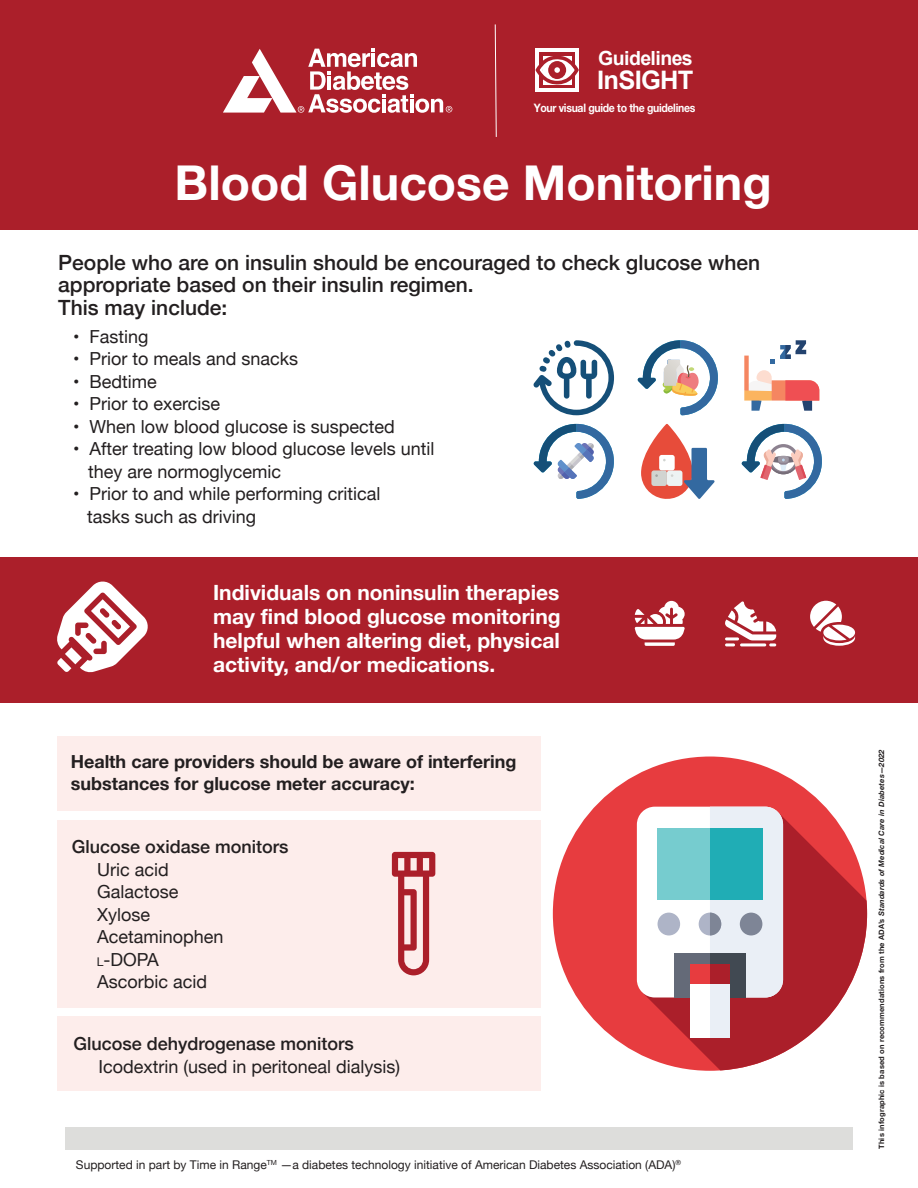
<style>
.page{position:relative;width:918px;height:1188px;background:#fff}
.page>*{position:absolute;margin:0;border:0;box-sizing:border-box;transform-origin:0 0}
.t1{font:700 48px "Helvetica Neue";color:#fff}
.t2{font:700 25.5px "Arial";letter-spacing:-.03em;color:#fff}
.t3{font:700 21px/24px "Helvetica Neue";color:#fff;text-align:justify}
.t4{font:500 21px/22.5px "Helvetica Neue";color:#231f20}
.t5{font:700 19.5px "Arial";letter-spacing:-.03em;color:#fff}
.t6{font:18px/22.5px "Helvetica Neue";color:#231f20}
.t7{font:700 18px/22.5px "Helvetica Neue";color:#231f20}
.t8{font:12px "Helvetica Neue";color:#231f20}
.t9{font:700 11.7px "Helvetica Neue LT Pro";letter-spacing:-.03em;color:#fff;scale:.9 1}
.t10{font:700 7.5px "Helvetica Neue";letter-spacing:.015em;color:#231f20}
.s1{font-weight:500}
.s2{font-size:12px}
.s3{font-style:italic}
</style>
<div class="page">
<div style="left:0;top:0;width:918px;height:230px;background:#ab1f2a"></div>
<svg style="left:494px;top:24px;width:3px;height:113px"></svg>
<svg style="left:641px;top:424px;width:74px;height:75px"></svg>
<svg style="left:533px;top:423px;width:81px;height:76px"></svg>
<svg style="left:533px;top:340px;width:81px;height:75px"></svg>
<svg style="left:741px;top:423px;width:81px;height:76px"></svg>
<svg style="left:744px;top:340px;width:75px;height:71px"></svg>
<svg style="left:637px;top:340px;width:81px;height:75px"></svg>
<div style="left:0;top:557px;width:918px;height:145px;background:#ab1f2a"></div>
<svg style="left:57px;top:581px;width:91px;height:92px"></svg>
<svg style="left:725px;top:601px;width:51px;height:45px"></svg>
<svg style="left:810px;top:601px;width:45px;height:45px"></svg>
<svg style="left:635px;top:601px;width:50px;height:45px"></svg>
<div style="left:57px;top:820px;width:484px;height:187px;background:#fdedeb"></div>
<div style="left:57px;top:736px;width:484px;height:75px;background:#fdedeb"></div>
<div style="left:553px;top:757px;width:314px;height:314px;background:#e73c3f;border-radius:50%"></div>
<svg style="left:642px;top:812px;width:225px;height:258px;fill:#ab1f2a"></svg>
<div style="left:637px;top:807px;width:146px;height:191px;background:#fff;border-radius:18px"></div>
<div style="left:658px;top:829px;width:104px;height:71px;background:#76cccf"></div>
<div style="left:675px;top:953px;width:70px;height:45px;background:#646a78"></div>
<div style="left:691px;top:978px;width:38px;height:60px;background:#fff"></div>
<div style="left:710px;top:978px;width:19px;height:60px;background:#eaeff6"></div>
<div style="left:691px;top:965px;width:38px;height:19px;background:#e73c3f"></div>
<div style="left:658px;top:913px;width:22px;height:22px;background:#aeb4c7;border-radius:50%"></div>
<div style="left:699px;top:913px;width:22px;height:22px;background:#aeb4c7;border-radius:50%"></div>
<svg style="left:710px;top:807px;width:73px;height:191px;background:#a0c5cd"></svg>
<svg style="left:392px;top:852px;width:43px;height:123px"></svg>
<div style="left:57px;top:1016px;width:484px;height:75px;background:#fdedeb"></div>
<div style="left:536px;top:48px;width:43px;height:44px;background:#fff"></div>
<div style="left:539px;top:52px;width:36px;height:36px;background:#ab1f2a"></div>
<svg style="left:535px;top:56px;width:44px;height:29px"></svg>
<div style="left:65px;top:1128px;width:788px;height:22px;background:#dddddb"></div>
<svg style="left:223px;top:48px;width:229px;height:65px"></svg>
<p class="t5" style="left:598px;top:44px;width:96px">Guidelines</p>
<p class="t9" style="left:534px;top:101px;width:181px">Your visual guide to the guidelines</p>
<p class="t2" style="left:597px;top:62px;width:98px">InSIGHT</p>
<h1 class="t1" style="left:175px;top:146px;width:599px">Blood Glucose Monitoring</h1>
<h2 class="t4" style="left:58px;top:250px;width:703px">People who are on insulin should be encouraged to check glucose when appropriate based on their insulin regimen.<br>This may include:</h2>
<p class="t6" style="left:73px;top:326px;width:77px">• Fasting</p>
<p class="t6" style="left:73px;top:349px;width:227px">• Prior to meals and snacks</p>
<p class="t6" style="left:73px;top:371px;width:85px">• Bedtime</p>
<p class="t6" style="left:73px;top:394px;width:148px">• Prior to exercise</p>
<p class="t6" style="left:73px;top:416px;width:323px">• When low blood glucose is suspected</p>
<p class="t6" style="left:88px;top:439px;width:348px;text-indent:-15px">• After treating low blood glucose levels until they are normoglycemic</p>
<p class="t6" style="left:87px;top:484px;width:295px;text-indent:-14px">• Prior to and while performing critical tasks such as driving</p>
<p class="t3" style="left:213px;top:581px;width:349px">Individuals on noninsulin therapies may find blood glucose monitoring helpful when altering diet, physical activity, and/or medications.</p>
<h2 class="t7" style="left:71px;top:750px;width:447px">Health care providers should be aware of interfering substances for glucose meter accuracy:</h2>
<p class="t6" style="left:97px;top:836px;width:193px;text-indent:-25px"><span class="s1">Glucose oxidase monitors<br></span>Uric acid<br>Galactose<br>Xylose<br>Acetaminophen<br><span class="s2">L</span>-DOPA<br>Ascorbic acid</p>
<p class="t6" style="left:99px;top:1034px;width:303px;text-indent:-25px"><span class="s1">Glucose dehydrogenase monitors<br></span>Icodextrin (used in peritoneal dialysis)</p>
<p class="t8" style="left:76px;top:1157px;width:607px">Supported in part by Time in Range<sup>TM</sup> —a diabetes technology initiative of American Diabetes Association (ADA)<sup>®</sup></p>
<p class="t10" style="left:876px;top:1149px;width:401px;rotate:-90deg">This infographic is based on recommendations from the ADA’s <span class="s3">Standards of Medical Care in Diabetes—2022</span></p>
</div>
